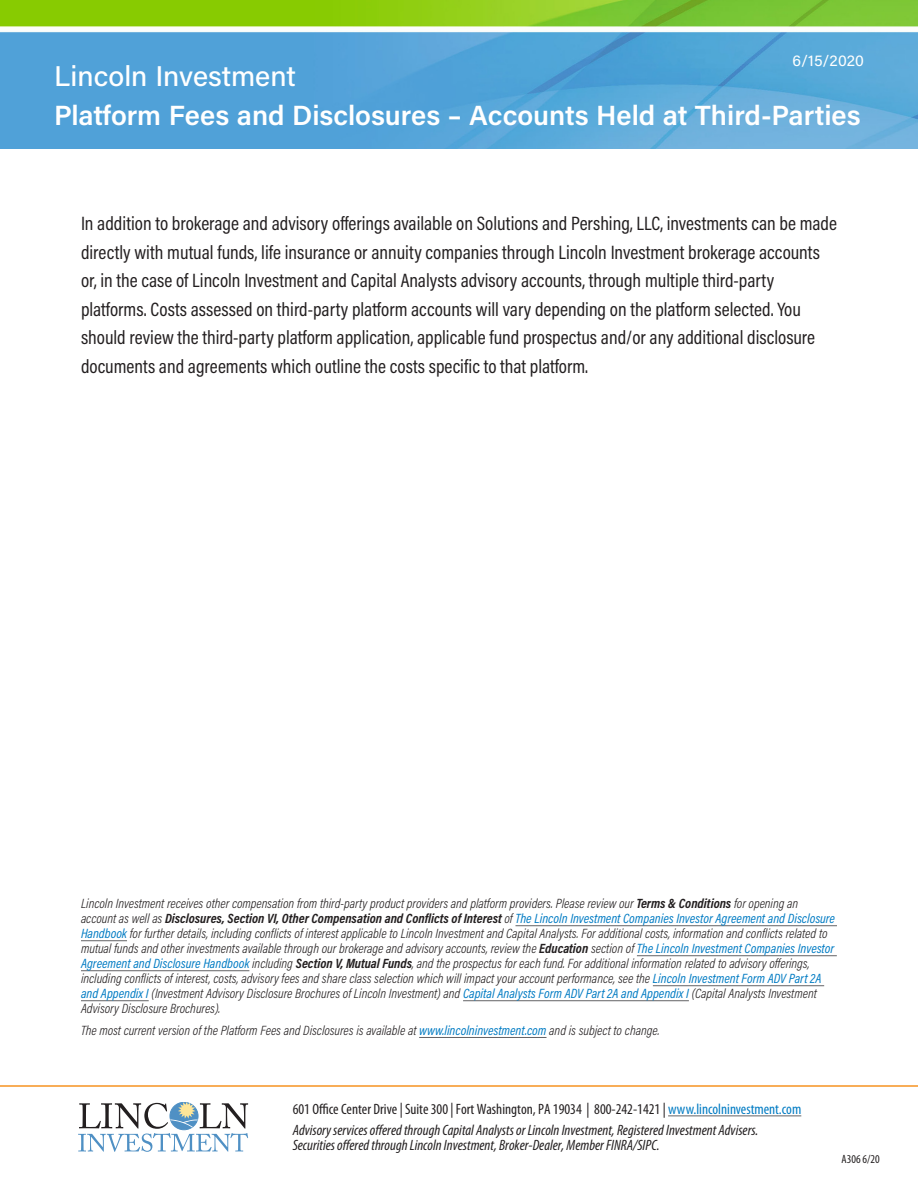
<style>
.page{position:relative;width:918px;height:1188px;background:#fff}
.page>*{position:absolute;margin:0;border:0;box-sizing:border-box;transform-origin:0 0}
.t1{font:500 28.5px "Acumin Pro";color:#fff}
.t2{font:600 27.75px "Acumin Pro";color:#fff}
.t3{font:19.5px/28.5px "Acumin Pro Cond";color:#231f20}
.t4{font:15.75px "Acumin Pro";letter-spacing:.005em;color:#fff}
.t5{font:italic condensed 15px/21.8px "Myriad Pro";color:#231f20}
.Italic_Note{font:italic 300 13.5px/15px "Acumin Pro Cond";color:#231f20}
.t6{font:condensed 12px "Myriad Pro";color:#231f20}
.s1{font-weight:700}
.s2{font-weight:400;color:#007bc3}
.s3{font-style:normal}
.s4{font-style:normal;color:#007bc3}
</style>
<div class="page">
<svg style="left:78px;top:1102px;width:170px;height:50px"></svg>
<hr style="left:0;top:1085px;width:918px;height:2px;background:#f79320">
<hr style="left:668px;top:1116px;width:133px;height:1px;background:#636366">
<img style="left:0;top:0;width:918px;height:148px">
<hr style="left:515px;top:925px;width:322px;height:1px;background:#636366">
<hr style="left:81px;top:940px;width:46px;height:1px;background:#636366">
<hr style="left:637px;top:955px;width:200px;height:1px;background:#636366">
<hr style="left:81px;top:970px;width:168px;height:1px;background:#636366">
<hr style="left:653px;top:985px;width:171px;height:1px;background:#636366">
<hr style="left:81px;top:1000px;width:68px;height:1px;background:#636366">
<hr style="left:463px;top:1000px;width:226px;height:1px;background:#636366">
<hr style="left:419px;top:1037px;width:128px;height:1px;background:#636366">
<p class="t4" style="left:793px;top:49px;width:73px">6/15/2020</p>
<p class="t1" style="left:54px;top:56px;width:243px">Lincoln Investment</p>
<p class="t2" style="left:54px;top:96px;width:808px">Platform Fees and Disclosures – Accounts Held at Third-Parties</p>
<p class="t3" style="left:81px;top:209px;width:758px">In addition to brokerage and advisory offerings available on Solutions and Pershing, LLC, investments can be made directly with mutual funds, life insurance or annuity companies through Lincoln Investment brokerage accounts or, in the case of Lincoln Investment and Capital Analysts advisory accounts, through multiple third-party platforms. Costs assessed on third-party platform accounts will vary depending on the platform selected. You should review the third-party platform application, applicable fund prospectus and/or any additional disclosure documents and agreements which outline the costs specific to that platform.</p>
<p class="Italic_Note" style="left:81px;top:896px;width:756px">Lincoln Investment receives other compensation from third-party product providers and platform providers. Please review our <span class="s1">Terms &amp; Conditions</span> for opening an account as well as <span class="s1">Disclosures, Section VI, Other Compensation and Conflicts of Interest</span> of <span class="s2">The Lincoln Investment Companies Investor Agreement and Disclosure Handbook</span> for further details, including conflicts of interest applicable to Lincoln Investment and Capital Analysts. For additional costs, information and conflicts related to mutual funds and other investments available through our brokerage and advisory accounts, review the <span class="s1">Education</span> section of <span class="s2">The Lincoln Investment Companies Investor Agreement and Disclosure Handbook</span> including <span class="s1">Section V, Mutual Funds</span>, and the prospectus for each fund. For additional information related to advisory offerings, including conflicts of interest, costs, advisory fees and share class selection which will impact your account performance, see the <span class="s2">Lincoln Investment Form ADV Part 2A and Appendix I</span> (Investment Advisory Disclosure Brochures of Lincoln Investment) and <span class="s2">Capital Analysts Form ADV Part 2A and Appendix I</span> (Capital Analysts Investment Advisory Disclosure Brochures).</p>
<p class="Italic_Note" style="left:81px;top:1023px;width:580px">The most current version of the Platform Fees and Disclosures is available at <span class="s2">www.lincolninvestment.com</span> and is subject to change.</p>
<p class="t5" style="left:293px;top:1098px;width:510px"><span class="s3">601 Office Center Drive | Suite 300 | Fort Washington, PA 19034 | 800-242-1421 |</span> <span class="s4">www.lincolninvestment.com<br></span>Advisory services offered through Capital Analysts or Lincoln Investment, Registered Investment Advisers.</p>
<p class="t5" style="left:293px;top:1134px;width:368px">Securities offered through Lincoln Investment, Broker-Dealer, Member FINRA/SIPC.</p>
<p class="t6" style="left:842px;top:1151px;width:40px">A306 6/20</p>
</div>
